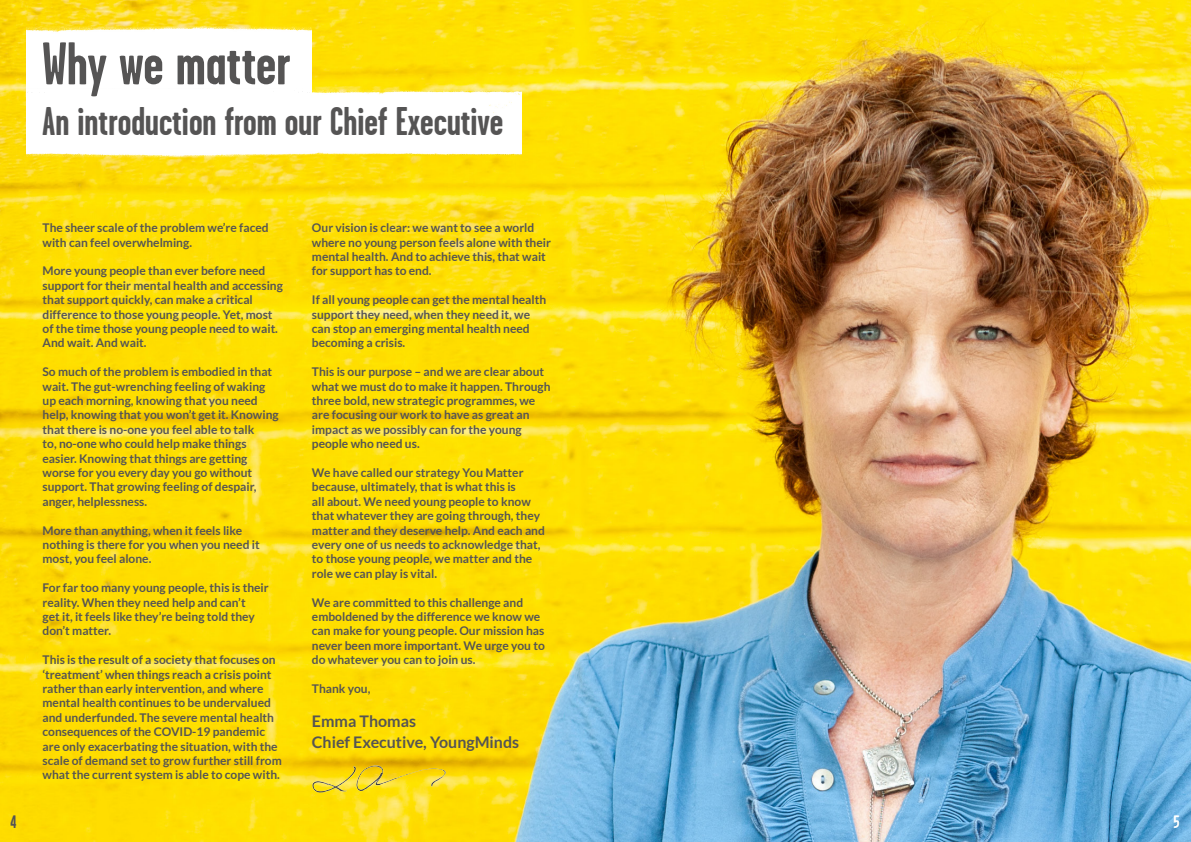
<style>
.page{position:relative;width:1191px;height:842px;background:#fff}
.page>*{position:absolute;margin:0;border:0;box-sizing:border-box;transform-origin:0 0}
.t1{font:700 60px "Garage Gothic";color:#555454}
.t2{font:700 40px "Garage Gothic";color:#555454}
.t3{font:700 18px "Garage Gothic";color:#555454}
.t4{font:700 18px "Garage Gothic";color:#fff}
.t5{font:700 16px/21.6px "Lato";color:#555454}
.t6{font:700 12px/14.4px "Lato";color:#555454}
</style>
<div class="page">
<img style="left:0;top:0;width:1191px;height:842px">
<img style="left:27px;top:24px;width:285px;height:64px">
<img style="left:27px;top:88px;width:495px;height:71px">
<img style="left:306px;top:754px;width:155px;height:45px">
<h1 class="t1" style="left:42px;top:32px;width:250px">Why we matter</h1>
<h2 class="t2" style="left:42px;top:100px;width:463px">An introduction from our Chief Executive</h2>
<p class="t6" style="left:43px;top:220px;width:228px">The sheer scale of the problem we’re faced with can feel overwhelming.</p>
<p class="t6" style="left:43px;top:264px;width:242px">More young people than ever before need support for their mental health and accessing that support quickly, can make a critical difference to those young people. Yet, most of the time those young people need to wait.<br>And wait. And wait.</p>
<p class="t6" style="left:43px;top:364px;width:238px">So much of the problem is embodied in that wait. The gut-wrenching feeling of waking up each morning, knowing that you need help, knowing that you won’t get it. Knowing that there is no-one you feel able to talk<br>to, no-one who could help make things easier. Knowing that things are getting worse for you every day you go without support. That growing feeling of despair, anger, helplessness.</p>
<p class="t6" style="left:43px;top:523px;width:219px">More than anything, when it feels like nothing is there for you when you need it most, you feel alone.</p>
<p class="t6" style="left:43px;top:580px;width:228px">For far too many young people, this is their reality. When they need help and can’t<br>get it, it feels like they’re being told they don’t matter.</p>
<p class="t6" style="left:43px;top:652px;width:241px">This is the result of a society that focuses on ‘treatment’ when things reach a crisis point rather than early intervention, and where mental health continues to be undervalued and underfunded. The severe mental health consequences of the COVID-19 pandemic are only exacerbating the situation, with the scale of demand set to grow further still from what the current system is able to cope with.</p>
<p class="t6" style="left:312px;top:220px;width:241px">Our vision is clear: we want to see a world where no young person feels alone with their mental health. And to achieve this, that wait for support has to end.</p>
<p class="t6" style="left:312px;top:292px;width:236px">If all young people can get the mental health support they need, when they need it, we can stop an emerging mental health need becoming a crisis.</p>
<p class="t6" style="left:312px;top:364px;width:240px">This is our purpose – and we are clear about what we must do to make it happen. Through three bold, new strategic programmes, we are focusing our work to have as great an impact as we possibly can for the young people who need us.</p>
<p class="t6" style="left:312px;top:465px;width:234px">We have called our strategy You Matter because, ultimately, that is what this is<br>all about. We need young people to know that whatever they are going through, they matter and they deserve help. And each and every one of us needs to acknowledge that, to those young people, we matter and the role we can play is vital.</p>
<p class="t6" style="left:312px;top:595px;width:234px">We are committed to this challenge and emboldened by the difference we know we can make for young people. Our mission has never been more important. We urge you to do whatever you can to join us.</p>
<p class="t6" style="left:312px;top:681px;width:60px">Thank you,</p>
<h3 class="t5" style="left:312px;top:710px;width:209px">Emma Thomas<br>Chief Executive, YoungMinds</h3>
<h3 class="t3" style="left:10px;top:812px;width:7px">4</h3>
<h3 class="t4" style="left:1173px;top:812px;width:8px">5</h3>
</div>
